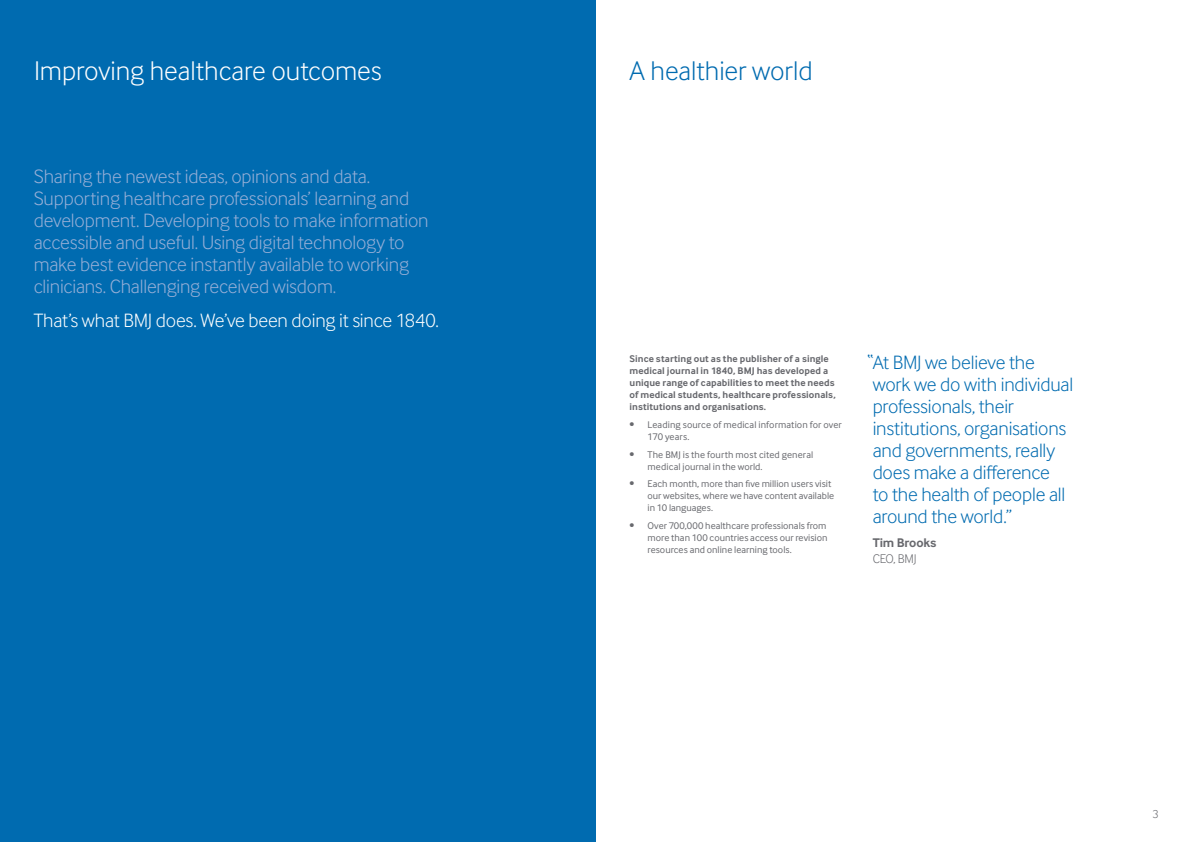
<style>
.page{position:relative;width:1191px;height:842px;background:#fff}
.page>*{position:absolute;margin:0;border:0;box-sizing:border-box;transform-origin:0 0}
.t1{font:300 28px "Inter Face";letter-spacing:-.005em;color:#fff}
.t2{font:300 28px "Inter Face";color:#006bb0}
.t3{font:300 20px/22px "Inter Face";letter-spacing:-.01em;color:#97afd7}
.t4{font:300 20px/22px "Inter Face";letter-spacing:-.01em;color:#006bb0}
.t5{font:300 20px "Inter Face";letter-spacing:-.01em;color:#fff}
.t6{font:700 13px "Inter Face";letter-spacing:-.01em;color:#68696e}
.t7{font:300 13px "Inter Face";letter-spacing:-.015em;color:#68696e}
.t8{font:300 12px "Inter Face";color:#68696e}
.t9{font:10px/12px "Inter Face";color:#68696e}
.t10{font:700 10px/12px "Inter Face";letter-spacing:.005em;color:#68696e}
</style>
<div class="page">
<div style="left:0;top:0;width:595px;height:842px;background:#006bb0"></div>
<h1 class="t1" style="left:34px;top:55px;width:349px">Improving healthcare outcomes</h1>
<h1 class="t2" style="left:629px;top:55px;width:185px">A healthier world</h1>
<p class="t3" style="left:34px;top:166px;width:396px">Sharing the newest ideas, opinions and data.<br>Supporting healthcare professionals’ learning and development. Developing tools to make information accessible and useful. Using digital technology to make best evidence instantly available to working clinicians. Challenging received wisdom.</p>
<h2 class="t5" style="left:34px;top:309px;width:406px">That’s what BMJ does. We’ve been doing it since 1840.</h2>
<p class="t10" style="left:629px;top:353px;width:208px">Since starting out as the publisher of a single medical journal in 1840, BMJ has developed a unique range of capabilities to meet the needs of medical students, healthcare professionals, institutions and organisations.</p>
<p class="t9" style="left:647px;top:419px;width:196px;text-indent:-18px">• Leading source of medical information for over<br>170 years.</p>
<p class="t9" style="left:647px;top:448px;width:167px;text-indent:-18px">• The BMJ is the fourth most cited general medical journal in the world.</p>
<p class="t9" style="left:647px;top:478px;width:188px;text-indent:-18px">• Each month, more than five million users visit our websites, where we have content available in 10 languages.</p>
<p class="t9" style="left:647px;top:520px;width:181px;text-align:justify;text-indent:-18px">• Over 700,000 healthcare professionals from more than 100 countries access our revision resources and online learning tools.</p>
<h2 class="t4" style="left:867px;top:351px;width:207px">“At BMJ we believe the work we do with individual professionals, their institutions, organisations and governments, really does make a difference<br>to the health of people all around the world.”</h2>
<h3 class="t6" style="left:872px;top:535px;width:65px">Tim Brooks</h3>
<h3 class="t7" style="left:872px;top:551px;width:46px">CEO, BMJ</h3>
<p class="t8" style="left:1152px;top:807px;width:8px">3</p>
</div>
